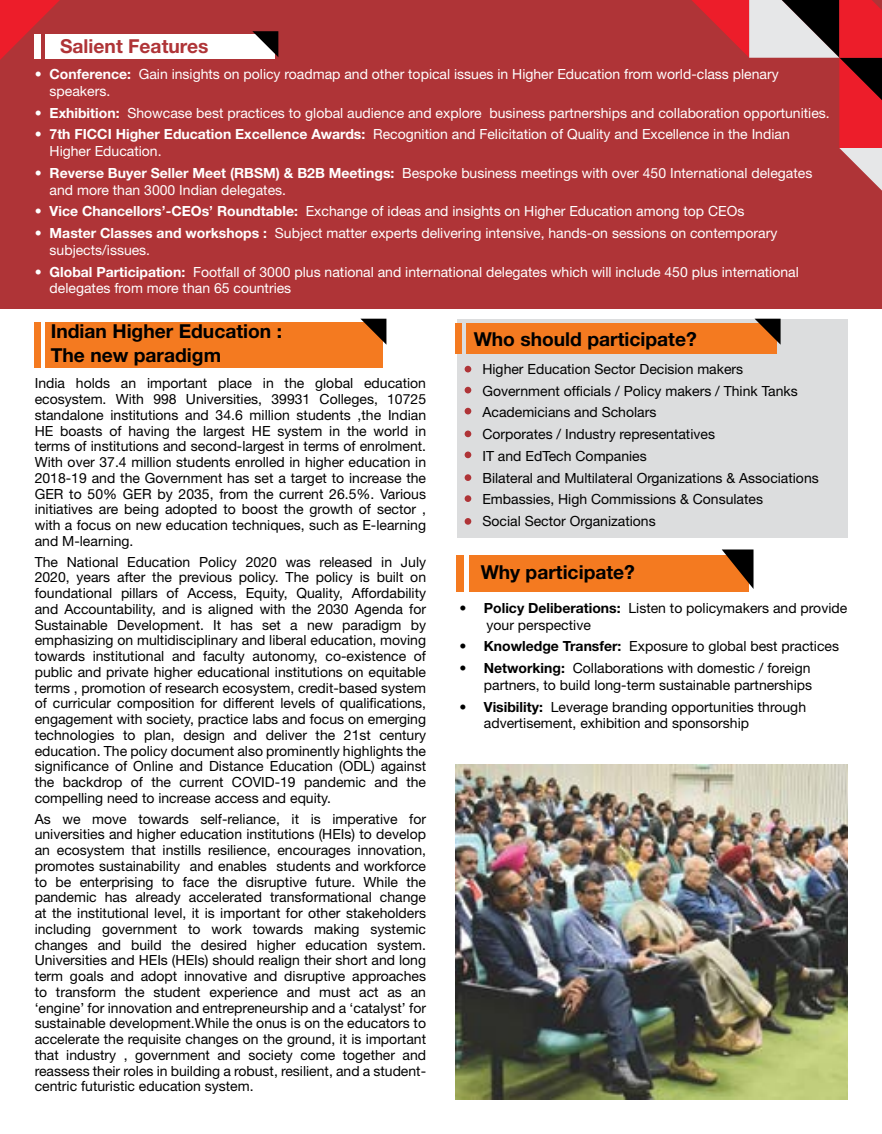
<style>
.page{position:relative;width:882px;height:1134px;background:#fff}
.page>*{position:absolute;margin:0;border:0;box-sizing:border-box;transform-origin:0 0}
.t1{font:700 19.25px/23.1px "Helvetica Neue LT Std";color:#000}
.t2{font:700 19.25px "Helvetica Neue LT Std";color:#af3437}
.t3{font:14px/15.8px "Helvetica Neue LT Std";color:#000;text-align:justify}
.t4{font:14px/16.8px "Helvetica Neue LT Std";color:#fff}
.t5{font:14px/16.8px "Helvetica Neue LT Std";color:#000101}
.s1{font-weight:700}
</style>
<div class="page">
<div style="left:0;top:0;width:882px;height:308px;background:#af3437"></div>
<div style="left:46px;top:35px;width:229px;height:24px;background:#fff"></div>
<svg style="left:0;top:0;width:60px;height:60px"></svg>
<svg style="left:692px;top:0;width:190px;height:191px"></svg>
<div style="left:46px;top:322px;width:337px;height:46px;background:#f47a20"></div>
<div style="left:35px;top:322px;width:6px;height:46px;background:#f47a20"></div>
<svg style="left:361px;top:319px;width:25px;height:25px"></svg>
<div style="left:457px;top:319px;width:390px;height:219px;background:#dcddde"></div>
<div style="left:467px;top:324px;width:310px;height:30px;background:#f47a20"></div>
<div style="left:456px;top:324px;width:6px;height:30px;background:#f47a20"></div>
<svg style="left:755px;top:319px;width:26px;height:26px"></svg>
<svg style="left:465px;top:366px;width:6px;height:6px"></svg>
<svg style="left:465px;top:387px;width:6px;height:6px"></svg>
<svg style="left:465px;top:408px;width:6px;height:6px"></svg>
<svg style="left:465px;top:431px;width:6px;height:6px"></svg>
<svg style="left:465px;top:452px;width:6px;height:6px"></svg>
<div style="left:465px;top:474px;width:6px;height:7px;background:#af3437;border-radius:50%"></div>
<div style="left:465px;top:495px;width:6px;height:7px;background:#af3437;border-radius:50%"></div>
<div style="left:465px;top:518px;width:6px;height:7px;background:#af3437;border-radius:50%"></div>
<svg style="left:252px;top:31px;width:26px;height:26px"></svg>
<div style="left:469px;top:555px;width:280px;height:37px;background:#f47a20"></div>
<div style="left:456px;top:555px;width:7px;height:37px;background:#f47a20"></div>
<svg style="left:722px;top:550px;width:32px;height:39px"></svg>
<img style="left:456px;top:764px;width:391px;height:335px">
<h1 class="t2" style="left:60px;top:35px;width:150px">Salient Features</h1>
<p class="t4" style="left:50px;top:65px;width:731px;text-indent:-15px"><span class="s1">• Conference:</span> Gain insights on policy roadmap and other topical issues in Higher Education from world-class plenary speakers.</p>
<p class="t4" style="left:35px;top:104px;width:797px"><span class="s1">• Exhibition:</span> Showcase best practices to global audience and explore business partnerships and collaboration opportunities.</p>
<p class="t4" style="left:50px;top:126px;width:742px;text-indent:-15px"><span class="s1">• 7th FICCI Higher Education Excellence Awards:</span> Recognition and Felicitation of Quality and Excellence in the Indian<br>Higher Education.</p>
<p class="t4" style="left:50px;top:164px;width:764px;text-indent:-15px"><span class="s1">• Reverse Buyer Seller Meet (RBSM) &amp; B2B Meetings:</span> Bespoke business meetings with over 450 International delegates and more than 3000 Indian delegates.</p>
<p class="t4" style="left:35px;top:203px;width:711px"><span class="s1">• Vice Chancellors’-CEOs’ Roundtable:</span> Exchange of ideas and insights on Higher Education among top CEOs</p>
<p class="t4" style="left:50px;top:225px;width:729px;text-indent:-15px"><span class="s1">• Master Classes and workshops :</span> Subject matter experts delivering intensive, hands-on sessions on contemporary subjects/issues.</p>
<p class="t4" style="left:50px;top:263px;width:751px;text-indent:-15px"><span class="s1">• Global Participation:</span> Footfall of 3000 plus national and international delegates which will include 450 plus international delegates from more than 65 countries</p>
<h1 class="t1" style="left:51px;top:320px;width:233px">Indian Higher Education :<br>The new paradigm</h1>
<h1 class="t1" style="left:474px;top:327px;width:225px">Who should participate?</h1>
<p class="t3" style="left:482px;top:358px;width:338px;line-height:21.7px;text-align:left">Higher Education Sector Decision makers Government officials / Policy makers / Think Tanks Academicians and Scholars<br>Corporates / Industry representatives<br>IT and EdTech Companies<br>Bilateral and Multilateral Organizations &amp; Associations Embassies, High Commissions &amp; Consulates<br>Social Sector Organizations</p>
<p class="t3" style="left:35px;top:375px;width:393px">India holds an important place in the global education ecosystem. With 998 Universities, 39931 Colleges, 10725 standalone institutions and 34.6 million students ,the Indian HE boasts of having the largest HE system in the world in terms of institutions and second-largest in terms of enrolment.<br>With over 37.4 million students enrolled in higher education in 2018-19 and the Government has set a target to increase the GER to 50% GER by 2035, from the current 26.5%. Various initiatives are being adopted to boost the growth of sector , with a focus on new education techniques, such as E-learning and M-learning.</p>
<p class="t3" style="left:35px;top:554px;width:393px">The National Education Policy 2020 was released in July 2020, years after the previous policy. The policy is built on foundational pillars of Access, Equity, Quality, Affordability and Accountability, and is aligned with the 2030 Agenda for Sustainable Development. It has set a new paradigm by emphasizing on multidisciplinary and liberal education, moving towards institutional and faculty autonomy, co-existence of public and private higher educational institutions on equitable terms , promotion of research ecosystem, credit-based system of curricular composition for different levels of qualifications, engagement with society, practice labs and focus on emerging technologies to plan, design and deliver the 21st century education. The policy document also prominently highlights the significance of Online and Distance Education (ODL) against the backdrop of the current COVID-19 pandemic and the compelling need to increase access and equity.</p>
<p class="t3" style="left:35px;top:811px;width:393px">As we move towards self-reliance, it is imperative for universities and higher education institutions (HEIs) to develop an ecosystem that instills resilience, encourages innovation, promotes sustainability and enables students and workforce to be enterprising to face the disruptive future. While the pandemic has already accelerated transformational change at the institutional level, it is important for other stakeholders including government to work towards making systemic changes and build the desired higher education system.<br>Universities and HEIs (HEIs) should realign their short and long term goals and adopt innovative and disruptive approaches to transform the student experience and must act as an ‘engine’ for innovation and entrepreneurship and a ‘catalyst’ for sustainable development.While the onus is on the educators to accelerate the requisite changes on the ground, it is important that industry , government and society come together and reassess their roles in building a robust, resilient, and a student&shy;centric futuristic education system.</p>
<h1 class="t1" style="left:481px;top:560px;width:156px">Why participate?</h1>
<p class="t5" style="left:487px;top:599px;width:362px;text-indent:-27px">• <span class="s1">Policy Deliberations:</span> Listen to policymakers and provide your perspective</p>
<p class="t5" style="left:459px;top:638px;width:381px">• <span class="s1">Knowledge Transfer:</span> Exposure to global best practices</p>
<p class="t5" style="left:459px;top:659px;width:354px;text-align:right">• <span class="s1">Networking:</span> Collaborations with domestic / foreign partners, to build long-term sustainable partnerships</p>
<p class="t5" style="left:484px;top:698px;width:324px;text-indent:-24px">• <span class="s1">Visibility:</span> Leverage branding opportunities through advertisement, exhibition and sponsorship</p>
</div>
